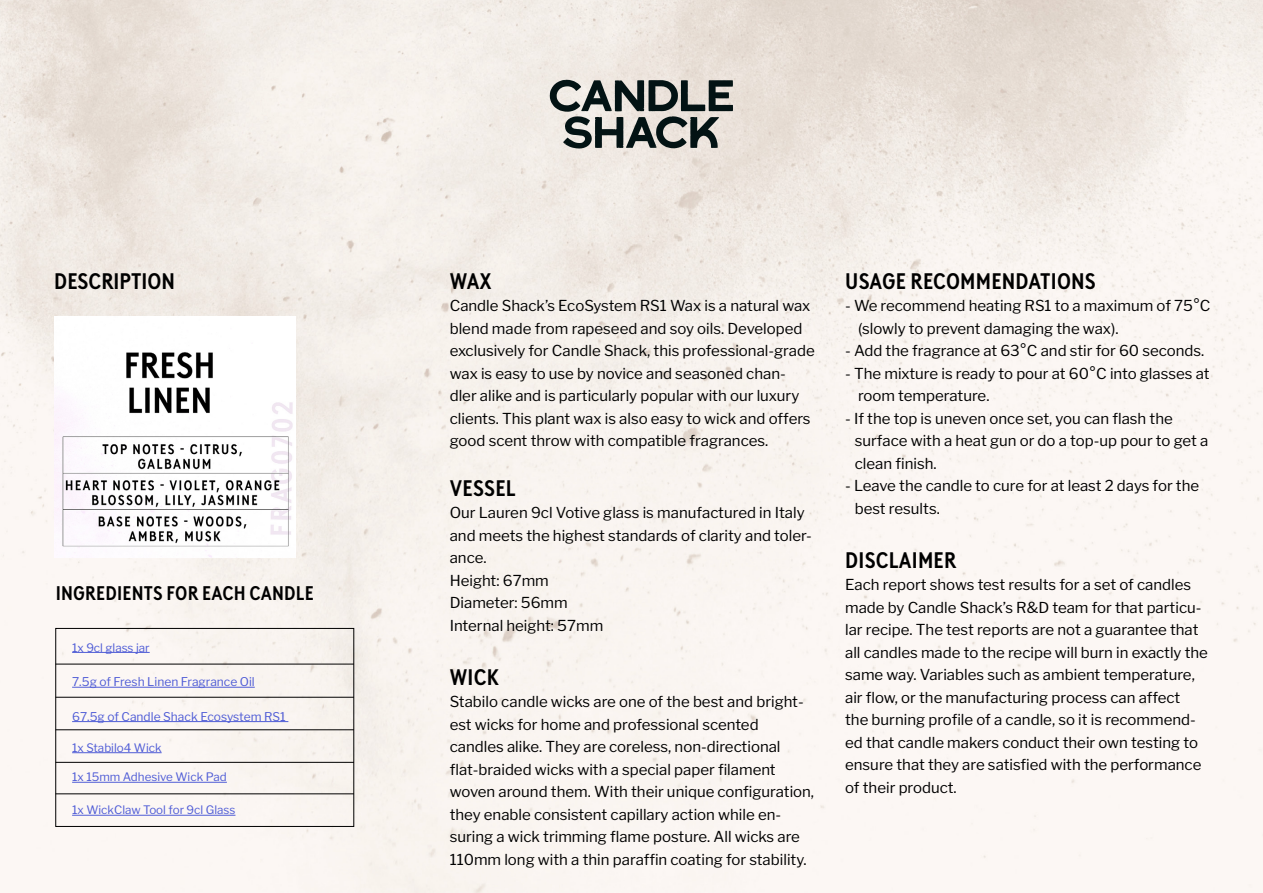
<style>
.page{position:relative;width:1263px;height:893px;background:#fff}
.page>*{position:absolute;margin:0;border:0;box-sizing:border-box;transform-origin:0 0}
.t1{font:700 22.5px "Brown Cond LL";letter-spacing:.01em;color:#000}
.t2{font:700 19.8px "Brown Cond LL";letter-spacing:.01em;color:#000}
.t3{font:15px/22.5px "Libre Franklin";color:#000}
.t4{font:12px "Libre Franklin";color:#4f5cd6}
.t5{font:11.7px "Libre Franklin";color:#4f5cd6}
</style>
<div class="page">
<img style="left:0;top:0;width:1263px;height:893px">
<svg style="left:550px;top:80px;width:183px;height:69px;background:#898c88"></svg>
<div style="left:56px;top:628px;width:298px;height:199px;border:1px solid #000"></div>
<hr style="left:56px;top:664px;width:298px;height:1px;background:#000">
<hr style="left:72px;top:652px;width:78px;height:1px;background:#4f5cd6">
<hr style="left:56px;top:729px;width:298px;height:1px;background:#000">
<hr style="left:56px;top:697px;width:298px;height:1px;background:#000">
<hr style="left:56px;top:762px;width:298px;height:1px;background:#000">
<hr style="left:72px;top:752px;width:90px;height:1px;background:#4f5cd6">
<hr style="left:72px;top:782px;width:155px;height:1px;background:#4f5cd6">
<hr style="left:56px;top:794px;width:298px;height:1px;background:#000">
<hr style="left:72px;top:815px;width:163px;height:1px;background:#4f5cd6">
<hr style="left:72px;top:721px;width:216px;height:1px;background:#4f5cd6">
<hr style="left:72px;top:687px;width:183px;height:1px;background:#4f5cd6">
<img style="left:54px;top:317px;width:241px;height:240px">
<h1 class="t1" style="left:54px;top:264px;width:122px">DESCRIPTION</h1>
<h1 class="t1" style="left:450px;top:264px;width:43px">WAX</h1>
<p class="t3" style="left:450px;top:293px;width:367px">Candle Shack’s EcoSystem RS1 Wax is a natural wax blend made from rapeseed and soy oils. Developed exclusively for Candle Shack, this professional-grade wax is easy to use by novice and seasoned chan&shy;dler alike and is particularly popular with our luxury clients. This plant wax is also easy to wick and offers good scent throw with compatible fragrances.</p>
<h1 class="t1" style="left:450px;top:471px;width:67px">VESSEL</h1>
<p class="t3" style="left:450px;top:500px;width:364px">Our Lauren 9cl Votive glass is manufactured in Italy and meets the highest standards of clarity and toler&shy;ance.<br>Height: 67mm<br>Diameter: 56mm<br>Internal height: 57mm</p>
<h1 class="t1" style="left:450px;top:660px;width:50px">WICK</h1>
<p class="t3" style="left:450px;top:689px;width:366px">Stabilo candle wicks are one of the best and bright&shy;est wicks for home and professional scented candles alike. They are coreless, non-directional flat-braided wicks with a special paper filament woven around them. With their unique configuration, they enable consistent capillary action while en&shy;suring a wick trimming flame posture. All wicks are 110mm long with a thin paraffin coating for stability.</p>
<h2 class="t2" style="left:56px;top:577px;width:260px">INGREDIENTS FOR EACH CANDLE</h2>
<p class="t5" style="left:72px;top:638px;width:79px">1x 9cl glass jar</p>
<p class="t4" style="left:72px;top:673px;width:184px">7.5g of Fresh Linen Fragrance Oil</p>
<p class="t4" style="left:72px;top:707px;width:215px">67.5g of Candle Shack Ecosystem RS1</p>
<p class="t5" style="left:72px;top:738px;width:91px">1x Stabilo4 Wick</p>
<p class="t5" style="left:72px;top:768px;width:156px">1x 15mm Adhesive Wick Pad</p>
<p class="t5" style="left:72px;top:801px;width:165px">1x WickClaw Tool for 9cl Glass</p>
<h1 class="t1" style="left:845px;top:264px;width:252px">USAGE RECOMMENDATIONS</h1>
<p class="t3" style="left:858px;top:293px;width:354px;text-indent:-13px">- We recommend heating RS1 to a maximum of 75°C (slowly to prevent damaging the wax).</p>
<p class="t3" style="left:845px;top:338px;width:361px">- Add the fragrance at 63°C and stir for 60 seconds.</p>
<p class="t3" style="left:858px;top:361px;width:353px;text-indent:-13px">- The mixture is ready to pour at 60°C into glasses at room temperature.</p>
<p class="t3" style="left:855px;top:406px;width:355px;text-indent:-10px">- If the top is uneven once set, you can flash the surface with a heat gun or do a top-up pour to get a clean finish.</p>
<p class="t3" style="left:855px;top:473px;width:346px;text-indent:-10px">- Leave the candle to cure for at least 2 days for the best results.</p>
<h1 class="t1" style="left:845px;top:543px;width:113px">DISCLAIMER</h1>
<p class="t3" style="left:845px;top:572px;width:364px">Each report shows test results for a set of candles made by Candle Shack’s R&amp;D team for that particu&shy;lar recipe. The test reports are not a guarantee that all candles made to the recipe will burn in exactly the same way. Variables such as ambient temperature, air flow, or the manufacturing process can affect<br>the burning profile of a candle, so it is recommend&shy;ed that candle makers conduct their own testing to ensure that they are satisfied with the performance of their product.</p>
</div>
